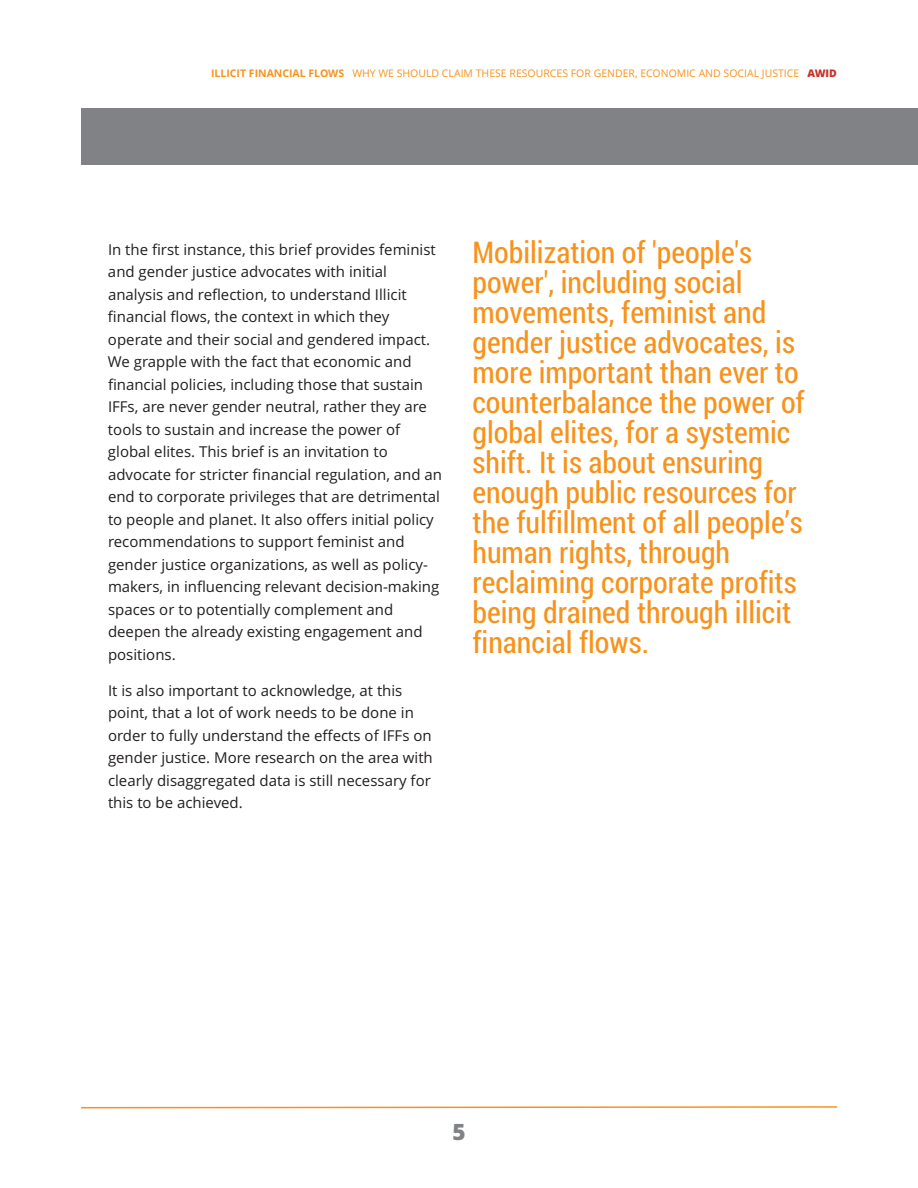
<style>
.page{position:relative;width:918px;height:1188px;background:#fff}
.page>*{position:absolute;margin:0;border:0;box-sizing:border-box;transform-origin:0 0}
.t1{font:30px/30px "Roboto Condensed";color:#f7931d}
.t2{font:800 22.5px "Open Sans";color:#808285}
.t3{font:15px/22.5px "Open Sans";color:#231f20}
.t4{font:10.5px "Open Sans";color:#f7931d}
.s1{font-weight:700}
.s2{font-weight:800;color:#c83028}
</style>
<div class="page">
<svg style="left:81px;top:1106px;width:757px;height:3px"></svg>
<div style="left:81px;top:108px;width:837px;height:56px;background:#808285"></div>
<p class="t4" style="left:211px;top:67px;width:627px"><span class="s1">ILLICIT FINANCIAL FLOWS</span> WHY WE SHOULD CLAIM THESE RESOURCES FOR GENDER, ECONOMIC AND SOCIAL JUSTICE <span class="s2">AWID</span></p>
<p class="t3" style="left:108px;top:238px;width:336px">In the first instance, this brief provides feminist and gender justice advocates with initial analysis and reflection, to understand Illicit financial flows, the context in which they operate and their social and gendered impact.<br>We grapple with the fact that economic and financial policies, including those that sustain IFFs, are never gender neutral, rather they are tools to sustain and increase the power of global elites. This brief is an invitation to advocate for stricter financial regulation, and an end to corporate privileges that are detrimental to people and planet. It also offers initial policy recommendations to support feminist and gender justice organizations, as well as policy&shy;makers, in influencing relevant decision-making spaces or to potentially complement and deepen the already existing engagement and positions.</p>
<p class="t3" style="left:108px;top:679px;width:326px">It is also important to acknowledge, at this point, that a lot of work needs to be done in order to fully understand the effects of IFFs on gender justice. More research on the area with clearly disaggregated data is still necessary for this to be achieved.</p>
<p class="t1" style="left:472px;top:237px;width:334px">Mobilization of 'people's power', including social movements, feminist and gender justice advocates, is more important than ever to counterbalance the power of global elites, for a systemic shift. It is about ensuring enough public resources for the fulfillment of all people’s human rights, through reclaiming corporate profits being drained through illicit financial flows.</p>
<h2 class="t2" style="left:452px;top:1119px;width:15px">5</h2>
</div>
